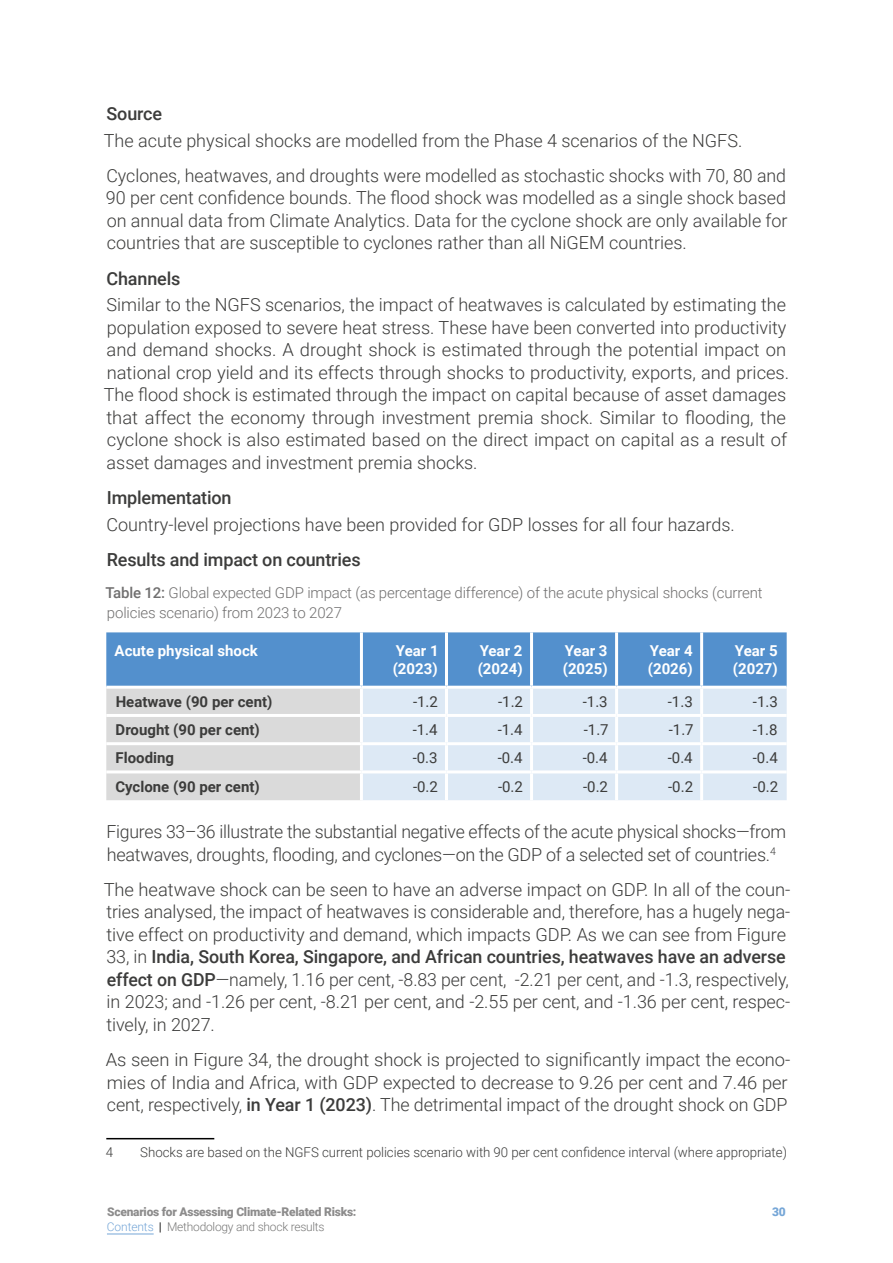
<style>
.page{position:relative;width:893px;height:1263px;background:#fff}
.page>*{position:absolute;margin:0;border:0;box-sizing:border-box;transform-origin:0 0}
.t1{font:300 18px/22.5px "Roboto";color:#3c3c3b}
.t2{font:500 18px "Roboto";letter-spacing:-.01em;color:#3c3c3b}
.t3{font:300 15px/19.5px "Roboto";letter-spacing:-.01em;color:#706f6f}
.t4{font:15px "Roboto";color:#3c3c3b}
.t5{font:700 15px/18px "Roboto";color:#fff}
.t6{font:700 15px "Roboto";color:#3c3c3b}
.t7{font:300 13.5px "Roboto";color:#3c3c3b}
.t8{font:900 12px "Roboto";letter-spacing:-.02em;color:#706f6f}
.t9{font:300 12px "Roboto";letter-spacing:-.02em;color:#575756}
.t10{font:900 12px "Roboto";color:#5390cd}
.s1{font-weight:500}
.s2{color:#5390cd}
.s3{font-weight:700;color:#000}
</style>
<div class="page">
<hr style="left:107px;top:1234px;width:47px;height:1px;background:#5390cd">
<svg style="left:106px;top:632px;width:681px;height:168px;background:#8db0d3"></svg>
<div style="left:363px;top:689px;width:424px;height:111px;background:#dde9f5"></div>
<hr style="left:360px;top:632px;width:3px;height:54px;background:#fff">
<hr style="left:445px;top:632px;width:3px;height:54px;background:#fff">
<hr style="left:530px;top:632px;width:3px;height:54px;background:#fff">
<hr style="left:615px;top:632px;width:3px;height:54px;background:#fff">
<hr style="left:700px;top:632px;width:3px;height:54px;background:#fff">
<hr style="left:106px;top:686px;width:255px;height:3px;background:#fff">
<hr style="left:361px;top:686px;width:85px;height:3px;background:#fff">
<hr style="left:360px;top:689px;width:3px;height:25px;background:#fff">
<hr style="left:446px;top:686px;width:85px;height:3px;background:#fff">
<hr style="left:445px;top:689px;width:3px;height:25px;background:#fff">
<hr style="left:531px;top:686px;width:86px;height:3px;background:#fff">
<hr style="left:530px;top:689px;width:3px;height:25px;background:#fff">
<hr style="left:617px;top:686px;width:85px;height:3px;background:#fff">
<hr style="left:615px;top:689px;width:3px;height:25px;background:#fff">
<hr style="left:702px;top:686px;width:85px;height:3px;background:#fff">
<hr style="left:700px;top:689px;width:3px;height:25px;background:#fff">
<hr style="left:106px;top:714px;width:255px;height:3px;background:#fff">
<hr style="left:361px;top:714px;width:85px;height:3px;background:#fff">
<hr style="left:360px;top:717px;width:3px;height:25px;background:#fff">
<hr style="left:446px;top:714px;width:85px;height:3px;background:#fff">
<hr style="left:445px;top:717px;width:3px;height:25px;background:#fff">
<hr style="left:531px;top:714px;width:86px;height:3px;background:#fff">
<hr style="left:530px;top:717px;width:3px;height:25px;background:#fff">
<hr style="left:617px;top:714px;width:85px;height:3px;background:#fff">
<hr style="left:615px;top:717px;width:3px;height:25px;background:#fff">
<hr style="left:702px;top:714px;width:85px;height:3px;background:#fff">
<hr style="left:700px;top:717px;width:3px;height:25px;background:#fff">
<hr style="left:106px;top:742px;width:255px;height:3px;background:#fff">
<hr style="left:361px;top:742px;width:85px;height:3px;background:#fff">
<hr style="left:360px;top:745px;width:3px;height:25px;background:#fff">
<hr style="left:446px;top:742px;width:85px;height:3px;background:#fff">
<hr style="left:445px;top:745px;width:3px;height:25px;background:#fff">
<hr style="left:531px;top:742px;width:86px;height:3px;background:#fff">
<hr style="left:530px;top:745px;width:3px;height:25px;background:#fff">
<hr style="left:617px;top:742px;width:85px;height:3px;background:#fff">
<hr style="left:615px;top:745px;width:3px;height:25px;background:#fff">
<hr style="left:702px;top:742px;width:85px;height:3px;background:#fff">
<hr style="left:700px;top:745px;width:3px;height:25px;background:#fff">
<hr style="left:106px;top:770px;width:255px;height:3px;background:#fff">
<hr style="left:361px;top:770px;width:85px;height:3px;background:#fff">
<hr style="left:360px;top:773px;width:3px;height:27px;background:#fff">
<hr style="left:446px;top:770px;width:85px;height:3px;background:#fff">
<hr style="left:445px;top:773px;width:3px;height:27px;background:#fff">
<hr style="left:531px;top:770px;width:86px;height:3px;background:#fff">
<hr style="left:530px;top:773px;width:3px;height:27px;background:#fff">
<hr style="left:617px;top:770px;width:85px;height:3px;background:#fff">
<hr style="left:615px;top:773px;width:3px;height:27px;background:#fff">
<hr style="left:702px;top:770px;width:85px;height:3px;background:#fff">
<hr style="left:700px;top:773px;width:3px;height:27px;background:#fff">
<hr style="left:106px;top:1138px;width:108px;height:1px;background:#000">
<p class="t2" style="left:107px;top:101px;width:57px">Source</p>
<p class="t1" style="left:104px;top:122px;width:684px;line-height:35.2px">The acute physical shocks are modelled from the Phase 4 scenarios of the NGFS.<br>Cyclones, heatwaves, and droughts were modelled as stochastic shocks with 70, 80 and</p>
<p class="t1" style="left:106px;top:186px;width:683px;text-align:justify">90 per cent confidence bounds. The flood shock was modelled as a single shock based on annual data from Climate Analytics. Data for the cyclone shock are only available for countries that are susceptible to cyclones rather than all NiGEM countries.</p>
<p class="t2" style="left:107px;top:266px;width:75px">Channels</p>
<p class="t1" style="left:104px;top:293px;width:687px">Similar to the NGFS scenarios, the impact of heatwaves is calculated by estimating the population exposed to severe heat stress. These have been converted into productivity and demand shocks. A drought shock is estimated through the potential impact on national crop yield and its effects through shocks to productivity, exports, and prices.<br>The flood shock is estimated through the impact on capital because of asset damages that affect the economy through investment premia shock. Similar to flooding, the cyclone shock is also estimated based on the direct impact on capital as a result of asset damages and investment premia shocks.</p>
<p class="t2" style="left:107px;top:485px;width:126px">Implementation</p>
<p class="t1" style="left:106px;top:513px;width:630px">Country-level projections have been provided for GDP losses for all four hazards.</p>
<p class="t2" style="left:107px;top:547px;width:255px">Results and impact on countries</p>
<p class="t3" style="left:105px;top:583px;width:659px"><span class="s1">Table 12:</span> Global expected GDP impact (as percentage difference) of the acute physical shocks (current policies scenario) from 2023 to 2027</p>
<p class="t5" style="left:115px;top:641px;width:145px">Acute physical shock</p>
<p class="t5" style="left:393px;top:641px;width:48px">Year 1 (2023)</p>
<p class="t5" style="left:478px;top:641px;width:46px">Year 2 (2024)</p>
<p class="t5" style="left:563px;top:641px;width:46px">Year 3 (2025)</p>
<p class="t5" style="left:648px;top:641px;width:46px">Year 4 (2026)</p>
<p class="t5" style="left:733px;top:641px;width:46px">Year 5 (2027)</p>
<p class="t6" style="left:116px;top:691px;width:158px">Heatwave (90 per cent)</p>
<p class="t4" style="left:413px;top:691px;width:26px">-1.2</p>
<p class="t4" style="left:498px;top:691px;width:26px">-1.2</p>
<p class="t4" style="left:583px;top:691px;width:26px">-1.3</p>
<p class="t4" style="left:668px;top:691px;width:26px">-1.3</p>
<p class="t4" style="left:753px;top:691px;width:26px">-1.3</p>
<p class="t6" style="left:116px;top:719px;width:146px">Drought (90 per cent)</p>
<p class="t4" style="left:413px;top:719px;width:26px">-1.4</p>
<p class="t4" style="left:498px;top:719px;width:26px">-1.4</p>
<p class="t4" style="left:584px;top:719px;width:26px">-1.7</p>
<p class="t4" style="left:669px;top:719px;width:26px">-1.7</p>
<p class="t4" style="left:753px;top:719px;width:26px">-1.8</p>
<p class="t6" style="left:116px;top:748px;width:60px">Flooding</p>
<p class="t4" style="left:413px;top:748px;width:26px">-0.3</p>
<p class="t4" style="left:498px;top:748px;width:26px">-0.4</p>
<p class="t4" style="left:583px;top:748px;width:26px">-0.4</p>
<p class="t4" style="left:668px;top:748px;width:26px">-0.4</p>
<p class="t4" style="left:753px;top:748px;width:26px">-0.4</p>
<p class="t6" style="left:115px;top:776px;width:146px">Cyclone (90 per cent)</p>
<p class="t4" style="left:413px;top:776px;width:26px">-0.2</p>
<p class="t4" style="left:498px;top:776px;width:26px">-0.2</p>
<p class="t4" style="left:583px;top:776px;width:26px">-0.2</p>
<p class="t4" style="left:668px;top:776px;width:26px">-0.2</p>
<p class="t4" style="left:753px;top:776px;width:26px">-0.2</p>
<p class="t1" style="left:106px;top:820px;width:681px">Figures 33–36 illustrate the substantial negative effects of the acute physical shocks—from heatwaves, droughts, flooding, and cyclones—on the GDP of a selected set of countries.<sup>4</sup></p>
<p class="t1" style="left:104px;top:877px;width:688px">The heatwave shock can be seen to have an adverse impact on GDP. In all of the coun&shy;tries analysed, the impact of heatwaves is considerable and, therefore, has a hugely nega&shy;tive effect on productivity and demand, which impacts GDP. As we can see from Figure 33, in <span class="s1">India, South Korea, Singapore, and African countries, heatwaves have an adverse effect on GDP</span>—namely, 1.16 per cent, -8.83 per cent, -2.21 per cent, and -1.3, respectively, in 2023; and -1.26 per cent, -8.21 per cent, and -2.55 per cent, and -1.36 per cent, respec&shy;tively, in 2027.</p>
<p class="t1" style="left:106px;top:1048px;width:686px">As seen in Figure 34, the drought shock is projected to significantly impact the econo&shy;mies of India and Africa, with GDP expected to decrease to 9.26 per cent and 7.46 per cent, respectively, <span class="s1">in Year 1 (2023)</span>. The detrimental impact of the drought shock on GDP</p>
<p class="t7" style="left:106px;top:1142px;width:9px">4</p>
<p class="t7" style="left:140px;top:1142px;width:648px">Shocks are based on the NGFS current policies scenario with 90 per cent confidence interval (where appropriate)</p>
<p class="t8" style="left:107px;top:1203px;width:251px">Scenarios for Assessing Climate-Related Risks:</p>
<p class="t10" style="left:772px;top:1203px;width:15px">30</p>
<p class="t9" style="left:107px;top:1218px;width:219px"><span class="s2">Contents</span> <span class="s3">|</span> Methodology and shock results</p>
</div>
